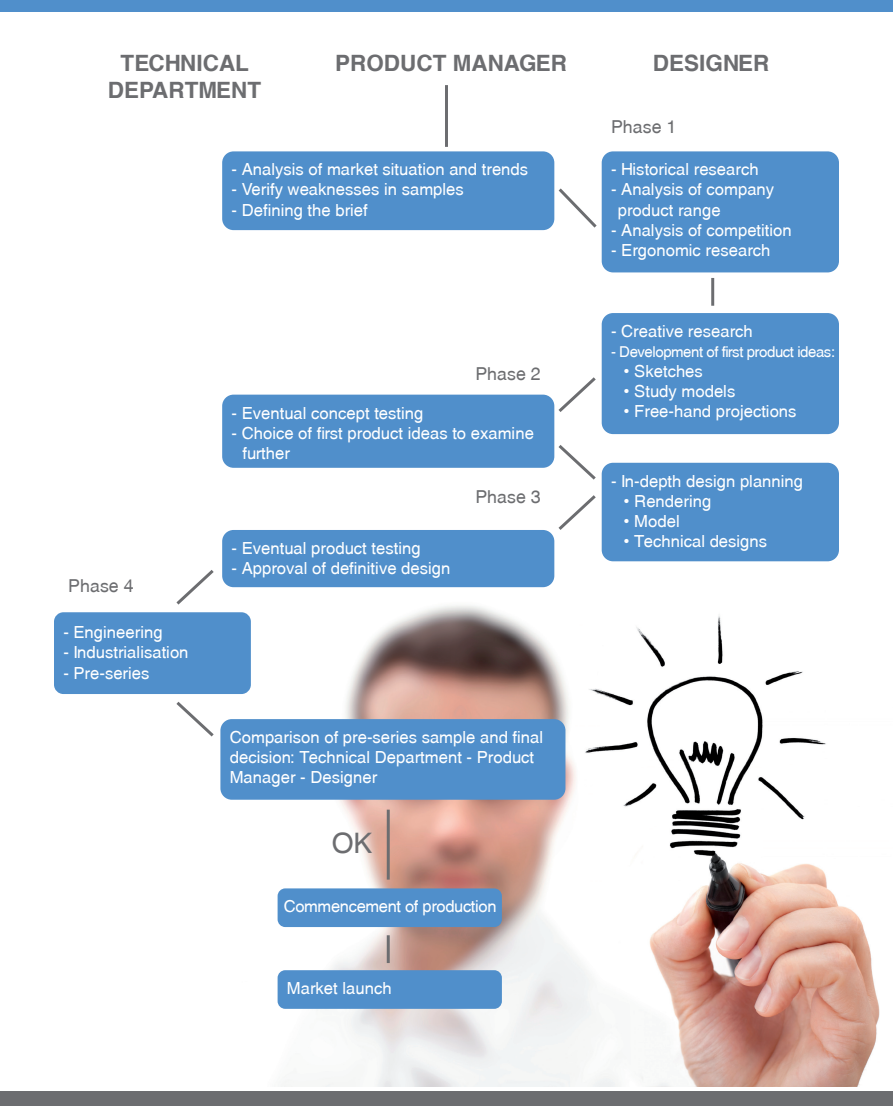
<style>
.page{position:relative;width:893px;height:1106px;background:#fff}
.page>*{position:absolute;margin:0;border:0;box-sizing:border-box;transform-origin:0 0}
.t1{font:28.2px "Swansea";color:#6c6d70}
.t2{font:700 22.5px/27px "Swansea";color:#6c6d70;text-align:center}
.t3{font:17.85px "Swansea";color:#6c6d70}
.t4{font:16.65px/20px "Swansea";color:#fff}
.t5{font:16.5px "Swansea";letter-spacing:-.02em;color:#fff}
.t6{font:15px "Swansea";letter-spacing:-.03em;color:#fff}
</style>
<div class="page">
<img style="left:220px;top:605px;width:660px;height:481px">
<div style="left:222px;top:151px;width:332px;height:79px;background:#508fcb;border-radius:11px"></div>
<div style="left:222px;top:394px;width:332px;height:74px;background:#508fcb;border-radius:11px"></div>
<div style="left:222px;top:530px;width:332px;height:57px;background:#508fcb;border-radius:11px"></div>
<div style="left:278px;top:888px;width:224px;height:39px;background:#508fcb;border-radius:8px"></div>
<div style="left:278px;top:970px;width:224px;height:38px;background:#508fcb;border-radius:8px"></div>
<div style="left:220px;top:719px;width:345px;height:80px;background:#508fcb;border-radius:11px"></div>
<div style="left:602px;top:151px;width:237px;height:121px;background:#508fcb;border-radius:11px"></div>
<div style="left:602px;top:313px;width:237px;height:121px;background:#508fcb;border-radius:11px"></div>
<div style="left:602px;top:463px;width:237px;height:98px;background:#508fcb;border-radius:11px"></div>
<div style="left:54px;top:612px;width:197px;height:82px;background:#508fcb;border-radius:9px"></div>
<svg style="left:558px;top:188px;width:39px;height:40px"></svg>
<hr style="left:711px;top:278px;width:3px;height:28px;background:#6c6d70">
<hr style="left:445px;top:85px;width:3px;height:62px;background:#6c6d70">
<hr style="left:387px;top:809px;width:3px;height:70px;background:#6c6d70">
<hr style="left:387px;top:935px;width:3px;height:28px;background:#6c6d70">
<svg style="left:558px;top:377px;width:38px;height:35px"></svg>
<svg style="left:558px;top:495px;width:38px;height:35px"></svg>
<svg style="left:176px;top:570px;width:38px;height:35px"></svg>
<svg style="left:176px;top:701px;width:38px;height:36px"></svg>
<svg style="left:558px;top:445px;width:38px;height:35px"></svg>
<div style="left:0;top:0;width:893px;height:11px;background:#508fcb"></div>
<div style="left:0;top:1091px;width:893px;height:15px;background:#6c6d70"></div>
<h2 class="t2" style="left:108px;top:49px;width:155px">TECHNICAL<br>DEPARTMENT</h2>
<h2 class="t2" style="left:335px;top:49px;width:234px">PRODUCT MANAGER</h2>
<h2 class="t2" style="left:653px;top:49px;width:118px">DESIGNER</h2>
<p class="t4" style="left:232px;top:159px;width:298px">- Analysis of market situation and trends</p>
<p class="t4" style="left:232px;top:179px;width:234px">- Verify weaknesses in samples</p>
<p class="t4" style="left:232px;top:199px;width:138px">- Defining the brief</p>
<p class="t3" style="left:68px;top:575px;width:67px">Phase 4</p>
<p class="t4" style="left:63px;top:622px;width:101px">- Engineering</p>
<p class="t4" style="left:63px;top:642px;width:127px">- Industrialisation</p>
<p class="t4" style="left:63px;top:662px;width:88px">- Pre-series</p>
<p class="t3" style="left:475px;top:363px;width:67px">Phase 2</p>
<p class="t4" style="left:232px;top:403px;width:193px">- Eventual concept testing</p>
<p class="t4" style="left:242px;top:423px;width:293px;text-indent:-11px">- Choice of first product ideas to examine further</p>
<p class="t4" style="left:232px;top:538px;width:191px">- Eventual product testing</p>
<p class="t4" style="left:232px;top:558px;width:220px">- Approval of definitive design</p>
<p class="t3" style="left:475px;top:486px;width:67px">Phase 3</p>
<p class="t4" style="left:230px;top:727px;width:315px">Comparison of pre-series sample and final decision: Technical Department - Product<br>Manager - Designer</p>
<h1 class="t1" style="left:332px;top:825px;width:42px">OK</h1>
<p class="t5" style="left:284px;top:896px;width:214px">Commencement of production</p>
<p class="t4" style="left:287px;top:978px;width:106px">Market launch</p>
<p class="t3" style="left:611px;top:116px;width:67px">Phase 1</p>
<p class="t4" style="left:611px;top:159px;width:149px">- Historical research</p>
<p class="t4" style="left:618px;top:179px;width:158px;text-indent:-7px">- Analysis of company product range</p>
<p class="t4" style="left:611px;top:219px;width:182px">- Analysis of competition</p>
<p class="t4" style="left:611px;top:239px;width:161px">- Ergonomic research</p>
<p class="t4" style="left:611px;top:321px;width:143px">- Creative research</p>
<p class="t6" style="left:611px;top:343px;width:226px">- Development of first product ideas:</p>
<p class="t4" style="left:624px;top:361px;width:81px">• Sketches</p>
<p class="t4" style="left:624px;top:381px;width:113px">• Study models</p>
<p class="t4" style="left:624px;top:401px;width:174px">• Free-hand projections</p>
<p class="t4" style="left:611px;top:471px;width:194px">- In-depth design planning</p>
<p class="t4" style="left:624px;top:491px;width:89px">• Rendering</p>
<p class="t4" style="left:624px;top:511px;width:57px">• Model</p>
<p class="t4" style="left:624px;top:531px;width:145px">• Technical designs</p>
</div>
